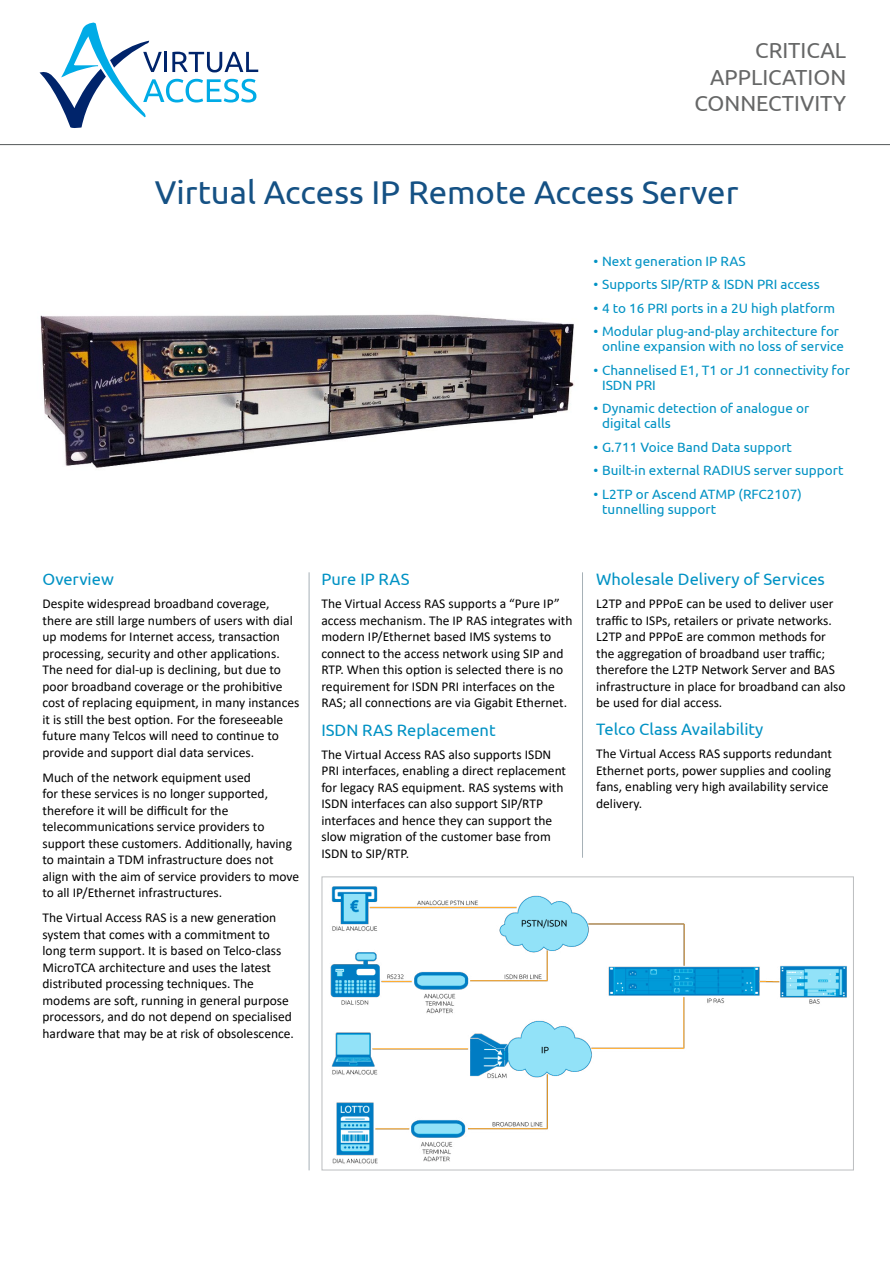
<style>
.page{position:relative;width:893px;height:1263px;background:#fff}
.page>*{position:absolute;margin:0;border:0;box-sizing:border-box;transform-origin:0 0}
.Head1{font:33px "Ubuntu";color:#155184}
.t1{font:21.75px/26.1px "Ubuntu";color:#666767;text-align:right}
.Head3{font:16.5px "Ubuntu";color:#0092c4}
.Body_Text{font:13.5px/16.5px "Calibri";color:#000}
.t2{font:13.5px/15px "Ubuntu";color:#0092c4}
</style>
<div class="page">
<hr style="left:0;top:144px;width:890px;height:1px;background:#5d6162">
<svg style="left:40px;top:22px;width:218px;height:106px"></svg>
<hr style="left:309px;top:572px;width:1px;height:598px;background:#a7b1b7">
<hr style="left:582px;top:572px;width:1px;height:286px;background:#a7b1b7">
<img style="left:40px;top:314px;width:534px;height:154px">
<img style="left:330px;top:886px;width:517px;height:278px">
<div style="left:322px;top:876px;width:532px;height:294px;border:1px solid #bcbec0"></div>
<h2 class="t1" style="left:694px;top:37px;width:153px">CRITICAL<br>APPLICATION<br>CONNECTIVITY</h2>
<p class="Head1" style="left:155px;top:172px;width:585px">Virtual Access IP Remote Access Server</p>
<p class="Head3" style="left:43px;top:569px;width:73px">Overview</p>
<p class="Body_Text" style="left:43px;top:595px;width:258px">Despite widespread broadband coverage, there are still large numbers of users with dial up modems for Internet access, transaction processing, security and other applications.<br>The need for dial-up is declining, but due to poor broadband coverage or the prohibitive cost of replacing equipment, in many instances it is still the best option. For the foreseeable future many Telcos will need to continue to provide and support dial data services.</p>
<p class="Body_Text" style="left:43px;top:768px;width:258px">Much of the network equipment used<br>for these services is no longer supported, therefore it will be difficult for the telecommunications service providers to support these customers. Additionally, having to maintain a TDM infrastructure does not align with the aim of service providers to move to all IP/Ethernet infrastructures.</p>
<p class="Body_Text" style="left:43px;top:909px;width:253px">The Virtual Access RAS is a new generation system that comes with a commitment to long term support. It is based on Telco-class MicroTCA architecture and uses the latest distributed processing techniques. The modems are soft, running in general purpose processors, and do not depend on specialised hardware that may be at risk of obsolescence.</p>
<p class="Head3" style="left:321px;top:570px;width:90px">Pure IP RAS</p>
<p class="Body_Text" style="left:321px;top:595px;width:253px">The Virtual Access RAS supports a “Pure IP” access mechanism. The IP RAS integrates with modern IP/Ethernet based IMS systems to connect to the access network using SIP and RTP. When this option is selected there is no requirement for ISDN PRI interfaces on the RAS; all connections are via Gigabit Ethernet.</p>
<p class="Head3" style="left:321px;top:720px;width:176px">ISDN RAS Replacement</p>
<p class="Body_Text" style="left:321px;top:745px;width:246px">The Virtual Access RAS also supports ISDN PRI interfaces, enabling a direct replacement for legacy RAS equipment. RAS systems with ISDN interfaces can also support SIP/RTP interfaces and hence they can support the slow migration of the customer base from ISDN to SIP/RTP.</p>
<p class="t2" style="left:594px;top:253px;width:154px">• Next generation IP RAS</p>
<p class="t2" style="left:594px;top:277px;width:228px">• Supports SIP/RTP &amp; ISDN PRI access</p>
<p class="t2" style="left:594px;top:300px;width:243px">• 4 to 16 PRI ports in a 2U high platform</p>
<p class="t2" style="left:602px;top:324px;width:243px;text-indent:-9px">• Modular plug-and-play architecture for online expansion with no loss of service</p>
<p class="t2" style="left:602px;top:362px;width:249px;text-indent:-9px">• Channelised E1, T1 or J1 connectivity for<br>ISDN PRI</p>
<p class="t2" style="left:602px;top:401px;width:209px;text-indent:-9px">• Dynamic detection of analogue or digital calls</p>
<p class="t2" style="left:594px;top:439px;width:200px">• G.711 Voice Band Data support</p>
<p class="t2" style="left:594px;top:463px;width:251px">• Built-in external RADIUS server support</p>
<p class="t2" style="left:602px;top:486px;width:201px;text-indent:-9px">• L2TP or Ascend ATMP (RFC2107) tunnelling support</p>
<p class="Head3" style="left:596px;top:569px;width:230px">Wholesale Delivery of Services</p>
<p class="Body_Text" style="left:596px;top:595px;width:251px">L2TP and PPPoE can be used to deliver user traffic to ISPs, retailers or private networks.<br>L2TP and PPPoE are common methods for the aggregation of broadband user traffic; therefore the L2TP Network Server and BAS infrastructure in place for broadband can also be used for dial access.</p>
<p class="Head3" style="left:596px;top:719px;width:169px">Telco Class Availability</p>
<p class="Body_Text" style="left:596px;top:745px;width:237px">The Virtual Access RAS supports redundant Ethernet ports, power supplies and cooling fans, enabling very high availability service delivery.</p>
</div>
